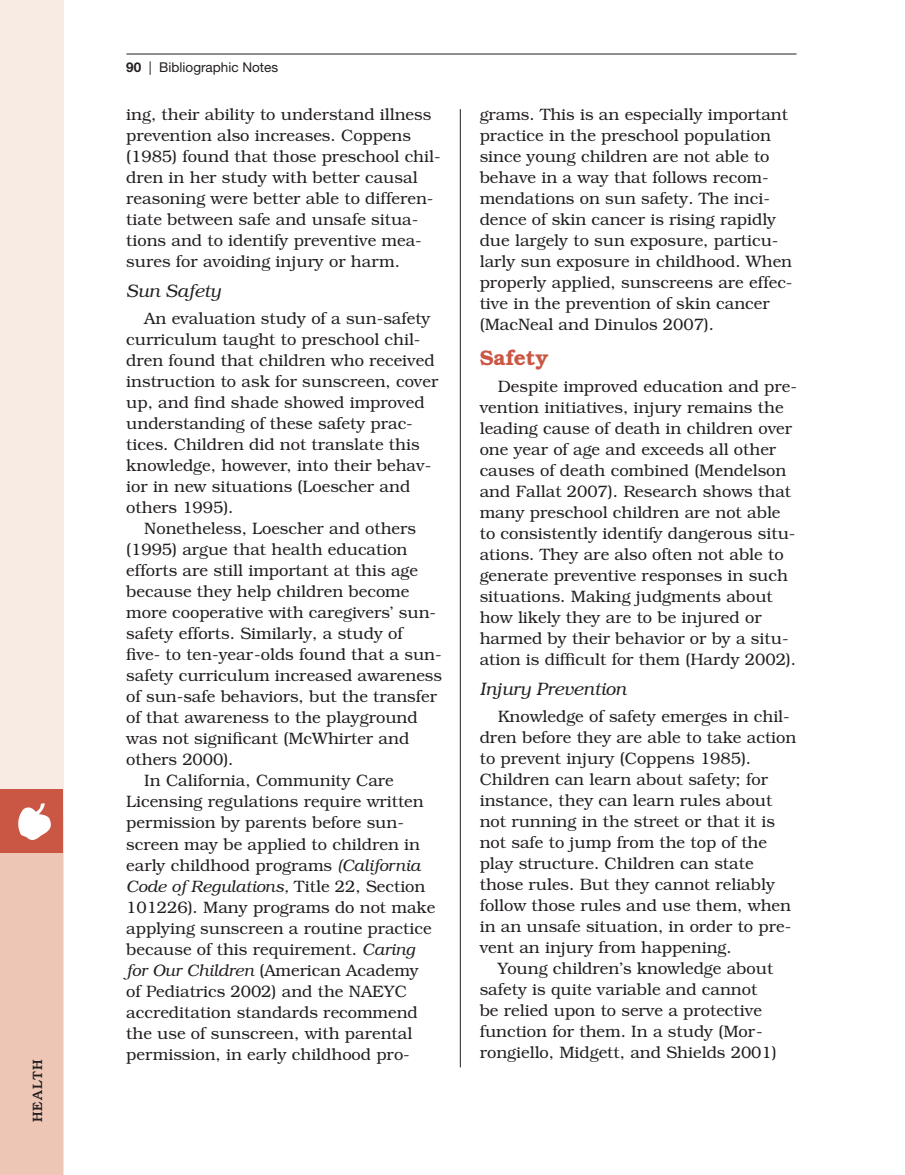
<style>
.page{position:relative;width:905px;height:1175px;background:#fff}
.page>*{position:absolute;margin:0;border:0;box-sizing:border-box;transform-origin:0 0}
.Heading_2{font:600 21px "Bookman";color:#ca5744}
.Heading_3{font:italic 300 18px "Bookman";color:#231f20}
.Body_Text{font:300 16.5px/21px "Bookman";color:#231f20}
.t1{font:13.5px "Helvetica Neue";color:#231f20}
.t2{font:500 13.5px "Bookman";letter-spacing:.065em;color:#231f20}
.s1{font-weight:700}
.s2{font-style:italic}
</style>
<div class="page">
<div style="left:0;top:0;width:63px;height:1174px;background:#f8ebe4"></div>
<div style="left:0;top:789px;width:63px;height:63px;background:#ca5744"></div>
<hr style="left:126px;top:54px;width:670px;height:1px;background:#231f20">
<hr style="left:460px;top:109px;width:1px;height:958px;background:#231f20">
<svg style="left:0;top:803px;width:63px;height:371px;background:#eabcac"></svg>
<p class="t2" style="left:30px;top:1122px;width:64px;rotate:-90deg">HEALTH</p>
<p class="t1" style="left:126px;top:59px;width:153px"><span class="s1">90</span> | Bibliographic Notes</p>
<p class="Body_Text" style="left:126px;top:104px;width:316px">ing, their ability to understand illness prevention also increases. Coppens (1985) found that those preschool chil&shy;dren in her study with better causal reasoning were better able to differen&shy;tiate between safe and unsafe situa&shy;tions and to identify preventive mea&shy;sures for avoiding injury or harm.</p>
<p class="Heading_3" style="left:126px;top:281px;width:96px">Sun Safety</p>
<p class="Body_Text" style="left:126px;top:308px;width:313px;text-indent:18px">An evaluation study of a sun-safety curriculum taught to preschool chil&shy;dren found that children who received instruction to ask for sunscreen, cover up, and find shade showed improved understanding of these safety prac&shy;tices. Children did not translate this knowledge, however, into their behav&shy;ior in new situations (Loescher and others 1995).</p>
<p class="Body_Text" style="left:126px;top:518px;width:317px;text-indent:18px">Nonetheless, Loescher and others (1995) argue that health education efforts are still important at this age because they help children become more cooperative with caregivers’ sun&shy;safety efforts. Similarly, a study of<br>five- to ten-year-olds found that a sun&shy;safety curriculum increased awareness of sun-safe behaviors, but the transfer of that awareness to the playground was not significant (McWhirter and others 2000).</p>
<p class="Body_Text" style="left:126px;top:770px;width:311px;text-indent:18px">In California, Community Care Licensing regulations require written permission by parents before sun&shy;screen may be applied to children in early childhood programs <span class="s2">(California Code of Regulations,</span> Title 22, Section 101226). Many programs do not make applying sunscreen a routine practice because of this requirement. <span class="s2">Caring for Our Children</span> (American Academy of Pediatrics 2002) and the NAEYC accreditation standards recommend the use of sunscreen, with parental permission, in early childhood pro-</p>
<p class="Body_Text" style="left:479px;top:104px;width:314px">grams. This is an especially important practice in the preschool population since young children are not able to behave in a way that follows recom&shy;mendations on sun safety. The inci&shy;dence of skin cancer is rising rapidly due largely to sun exposure, particu&shy;larly sun exposure in childhood. When properly applied, sunscreens are effec&shy;tive in the prevention of skin cancer (MacNeal and Dinulos 2007).</p>
<p class="Heading_2" style="left:479px;top:345px;width:70px">Safety</p>
<p class="Body_Text" style="left:479px;top:376px;width:319px;text-indent:18px">Despite improved education and pre&shy;vention initiatives, injury remains the leading cause of death in children over one year of age and exceeds all other causes of death combined (Mendelson and Fallat 2007). Research shows that many preschool children are not able to consistently identify dangerous situ&shy;ations. They are also often not able to generate preventive responses in such situations. Making judgments about how likely they are to be injured or harmed by their behavior or by a situ&shy;ation is difficult for them (Hardy 2002).</p>
<p class="Heading_3" style="left:479px;top:679px;width:148px">Injury Prevention</p>
<p class="Body_Text" style="left:479px;top:706px;width:318px;text-indent:18px">Knowledge of safety emerges in chil&shy;dren before they are able to take action to prevent injury (Coppens 1985).<br>Children can learn about safety; for instance, they can learn rules about not running in the street or that it is not safe to jump from the top of the play structure. Children can state those rules. But they cannot reliably follow those rules and use them, when in an unsafe situation, in order to pre&shy;vent an injury from happening.</p>
<p class="Body_Text" style="left:479px;top:958px;width:298px;text-indent:18px">Young children’s knowledge about safety is quite variable and cannot be relied upon to serve a protective function for them. In a study (Mor&shy;rongiello, Midgett, and Shields 2001)</p>
</div>
